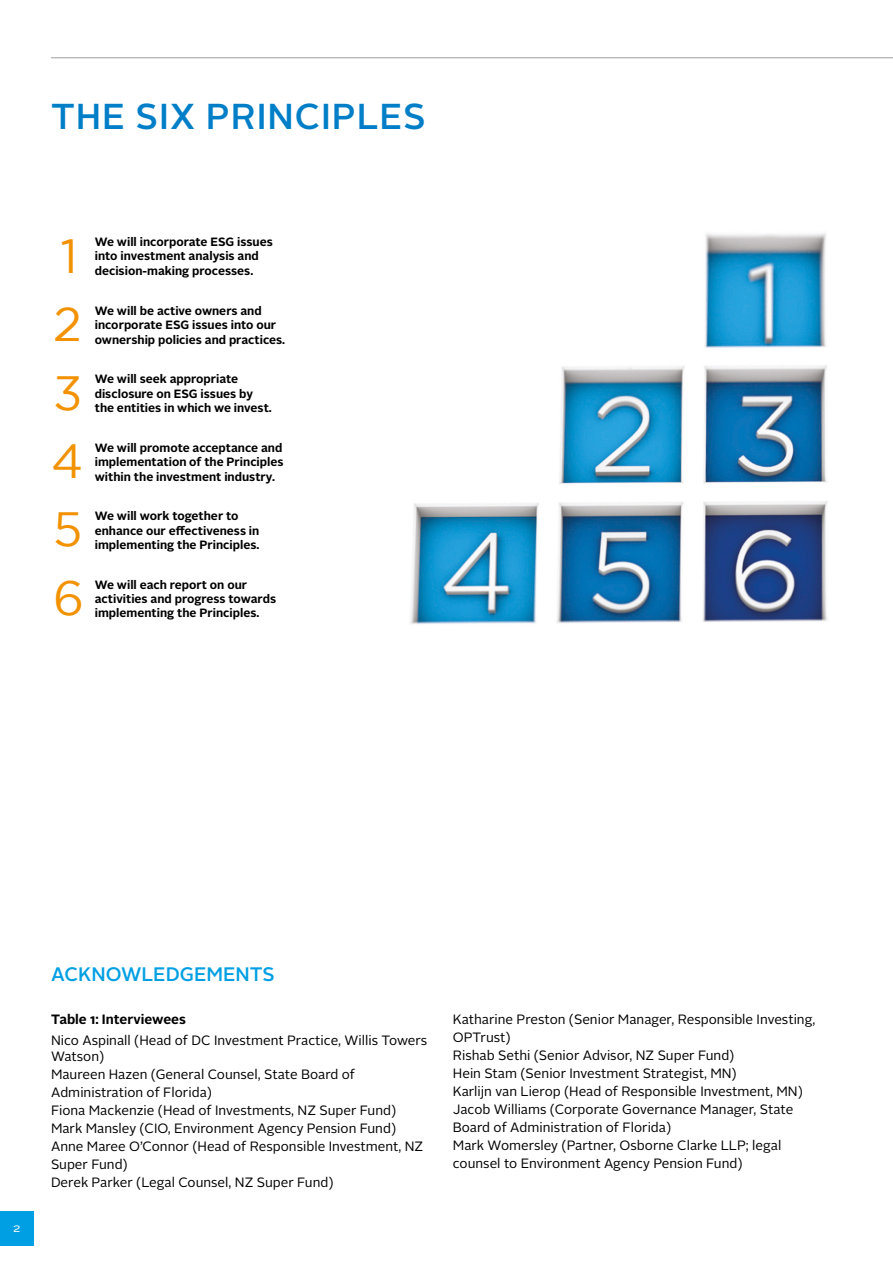
<style>
.page{position:relative;width:893px;height:1263px;background:#fff}
.page>*{position:absolute;margin:0;border:0;box-sizing:border-box;transform-origin:0 0}
.t1{font:48px "Gotham";color:#f39200}
.t2{font:500 36px "Alright Sans";letter-spacing:.025em;color:#007ec7}
.t3{font:500 19.5px "Alright Sans";color:#009fe3}
.t4{font:13.5px/18px "Alright Sans";color:#000}
.t5{font:700 13.5px "Alright Sans";color:#000}
.t6{font:700 12px/14.4px "Alright Sans";color:#000}
.t7{font:12px "Alright Sans";color:#fff}
</style>
<div class="page">
<div style="left:0;top:1212px;width:34px;height:34px;background:#009fe3"></div>
<hr style="left:51px;top:57px;width:842px;height:1px;background:#9d9d9c">
<img style="left:410px;top:233px;width:418px;height:391px">
<h2 class="t2" style="left:51px;top:92px;width:376px">THE SIX PRINCIPLES</h2>
<h1 class="t1" style="left:61px;top:229px;width:19px">1</h1>
<h1 class="t1" style="left:53px;top:298px;width:30px">2</h1>
<h1 class="t1" style="left:53px;top:366px;width:31px">3</h1>
<h1 class="t1" style="left:51px;top:434px;width:34px">4</h1>
<h1 class="t1" style="left:53px;top:503px;width:31px">5</h1>
<h1 class="t1" style="left:53px;top:571px;width:33px">6</h1>
<p class="t6" style="left:95px;top:235px;width:180px">We will incorporate ESG issues into investment analysis and</p>
<p class="t6" style="left:95px;top:263px;width:160px">decision-making processes.</p>
<p class="t6" style="left:95px;top:304px;width:183px">We will be active owners and incorporate ESG issues into our</p>
<p class="t6" style="left:95px;top:332px;width:192px">ownership policies and practices.</p>
<p class="t6" style="left:95px;top:372px;width:160px">We will seek appropriate disclosure on ESG issues by</p>
<p class="t6" style="left:95px;top:401px;width:179px">the entities in which we invest.</p>
<p class="t6" style="left:95px;top:440px;width:190px">We will promote acceptance and implementation of the Principles</p>
<p class="t6" style="left:95px;top:469px;width:182px">within the investment industry.</p>
<p class="t6" style="left:95px;top:509px;width:166px">We will work together to enhance our effectiveness in</p>
<p class="t6" style="left:95px;top:538px;width:166px">implementing the Principles.</p>
<p class="t6" style="left:95px;top:577px;width:183px">We will each report on our activities and progress towards</p>
<p class="t6" style="left:95px;top:606px;width:166px">implementing the Principles.</p>
<p class="t7" style="left:13px;top:1220px;width:9px">2</p>
<h3 class="t3" style="left:51px;top:961px;width:225px">ACKNOWLEDGEMENTS</h3>
<p class="t5" style="left:51px;top:1010px;width:137px">Table 1: Interviewees</p>
<p class="t4" style="left:51px;top:1032px;width:378px;line-height:16.2px">Nico Aspinall (Head of DC Investment Practice, Willis Towers<br>Watson)</p>
<p class="t4" style="left:51px;top:1066px;width:374px">Maureen Hazen (General Counsel, State Board of Administration of Florida)<br>Fiona Mackenzie (Head of Investments, NZ Super Fund)<br>Mark Mansley (CIO, Environment Agency Pension Fund)<br>Anne Maree O’Connor (Head of Responsible Investment, NZ Super Fund)<br>Derek Parker (Legal Counsel, NZ Super Fund)</p>
<p class="t4" style="left:453px;top:1011px;width:364px">Katharine Preston (Senior Manager, Responsible Investing, OPTrust)<br>Rishab Sethi (Senior Advisor, NZ Super Fund)<br>Hein Stam (Senior Investment Strategist, MN)<br>Karlijn van Lierop (Head of Responsible Investment, MN)<br>Jacob Williams (Corporate Governance Manager, State Board of Administration of Florida)<br>Mark Womersley (Partner, Osborne Clarke LLP; legal counsel to Environment Agency Pension Fund)</p>
</div>
